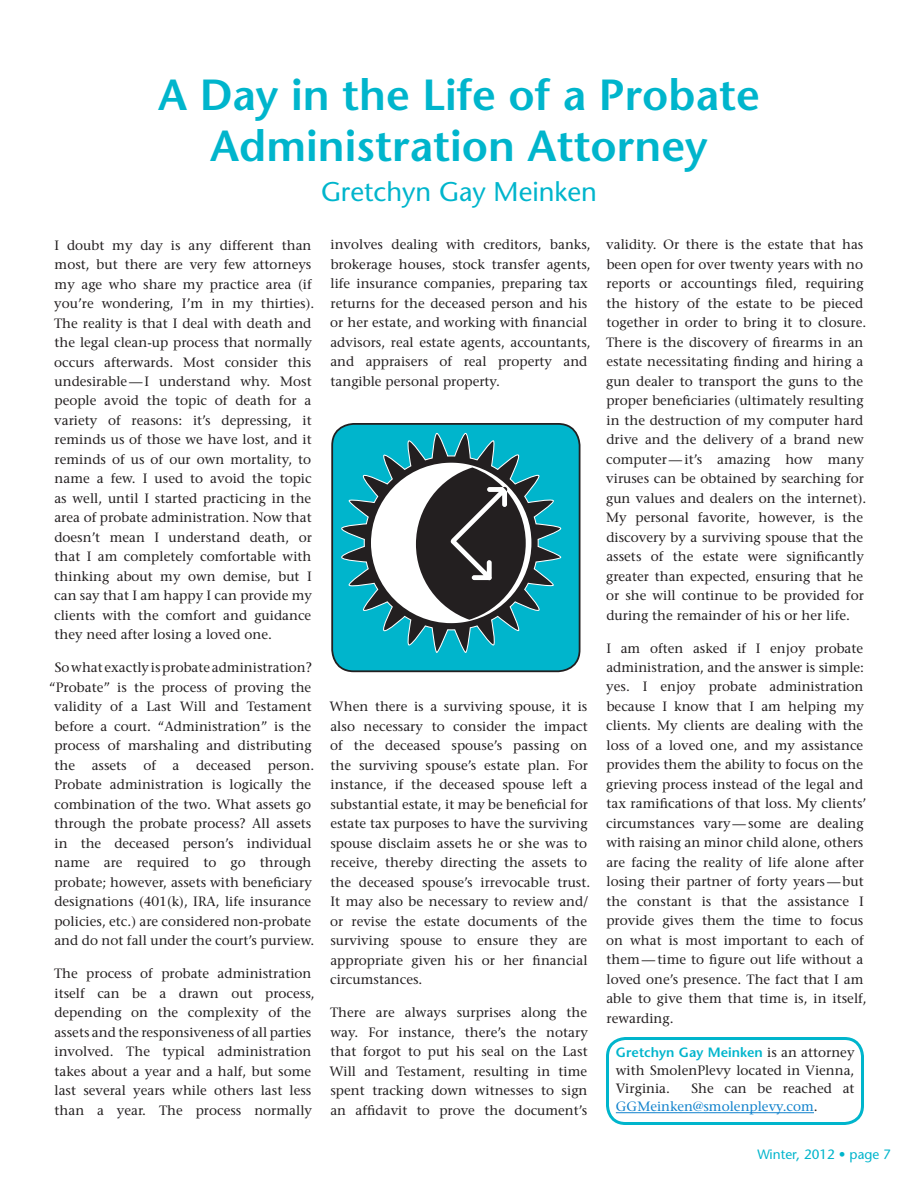
<style>
.page{position:relative;width:918px;height:1188px;background:#fff}
.page>*{position:absolute;margin:0;border:0;box-sizing:border-box;transform-origin:0 0}
.t1{font:600 43.5px/51px "Stone Sans Std";color:#00b5cc;text-align:center}
.t2{font:500 27px "Stone Sans Std";color:#00b5cc}
.t3{font:500 13.5px/19.5px "Stone Serif Std";color:#231f20}
.t4{font:500 13.5px/18px "Stone Serif Std";color:#1182cc}
.t5{font:600 13.5px "Stone Sans Std";color:#00b5cc}
.t6{font:500 13.5px "Stone Sans Std";color:#00b5cc}
.s1{font-family:"Stone Serif Std";font-weight:500;color:#231f20}
.s2{color:#231f20}
</style>
<div class="page">
<div style="left:606px;top:1037px;width:258px;height:88px;border:3px solid #00b5cc;border-radius:18px"></div>
<hr style="left:616px;top:1112px;width:198px;height:1px;background:#1182cc">
<div style="left:332px;top:424px;width:248px;height:247px;background:#00b5cc;border-radius:22px"></div>
<svg style="left:341px;top:433px;width:220px;height:220px"></svg>
<svg style="left:371px;top:463px;width:160px;height:160px;background:#70787a"></svg>
<div style="left:331px;top:423px;width:249px;height:249px;border:2px solid #231f20;border-radius:22px"></div>
<h1 class="t1" style="left:158px;top:69px;width:603px">A Day in the Life of a Probate<br>Administration Attorney</h1>
<h2 class="t2" style="left:321px;top:176px;width:277px">Gretchyn Gay Meinken</h2>
<p class="t3" style="left:54px;top:235px;width:262px">I doubt my day is any different than most, but there are very few attorneys my age who share my practice area (if you’re wondering, I’m in my thirties).<br>The reality is that I deal with death and the legal clean-up process that normally occurs afterwards. Most consider this undesirable— I understand why. Most people avoid the topic of death for a variety of reasons: it’s depressing, it reminds us of those we have lost, and it reminds of us of our own mortality, to name a few. I used to avoid the topic as well, until I started practicing in the area of probate administration. Now that doesn’t mean I understand death, or that I am completely comfortable with thinking about my own demise, but I can say that I am happy I can provide my clients with the comfort and guidance they need after losing a loved one.</p>
<p class="t3" style="left:49px;top:658px;width:267px;text-align:center">So what exactly is probate administration? “Probate” is the process of proving the validity of a Last Will and Testament before a court. “Administration” is the process of marshaling and distributing the assets of a deceased person.<br>Probate administration is logically the combination of the two. What assets go through the probate process? All assets in the deceased person’s individual name are required to go through probate; however, assets with beneficiary designations (401(k), IRA, life insurance policies, etc.) are considered non-probate and do not fall under the court’s purview.</p>
<p class="t3" style="left:54px;top:964px;width:262px">The process of probate administration itself can be a drawn out process, depending on the complexity of the assets and the responsiveness of all parties involved. The typical administration takes about a year and a half, but some last several years while others last less than a year. The process normally</p>
<p class="t3" style="left:606px;top:235px;width:262px">validity. Or there is the estate that has been open for over twenty years with no reports or accountings filed, requiring the history of the estate to be pieced together in order to bring it to closure.<br>There is the discovery of firearms in an estate necessitating finding and hiring a gun dealer to transport the guns to the proper beneficiaries (ultimately resulting in the destruction of my computer hard drive and the delivery of a brand new computer — it’s amazing how many viruses can be obtained by searching for gun values and dealers on the internet).<br>My personal favorite, however, is the discovery by a surviving spouse that the assets of the estate were significantly greater than expected, ensuring that he or she will continue to be provided for during the remainder of his or her life.</p>
<p class="t3" style="left:606px;top:638px;width:262px">I am often asked if I enjoy probate administration, and the answer is simple: yes. I enjoy probate administration because I know that I am helping my clients. My clients are dealing with the loss of a loved one, and my assistance provides them the ability to focus on the grieving process instead of the legal and tax ramifications of that loss. My clients’ circumstances vary — some are dealing with raising an minor child alone, others are facing the reality of life alone after losing their partner of forty years — but the constant is that the assistance I provide gives them the time to focus on what is most important to each of them — time to figure out life without a loved one’s presence. The fact that I am able to give them that time is, in itself, rewarding.</p>
<p class="t5" style="left:616px;top:1045px;width:240px">Gretchyn Gay Meinken <span class="s1">is an attorney</span></p>
<p class="t3" style="left:616px;top:1062px;width:240px;line-height:18px">with SmolenPlevy located in Vienna,<br>Virginia.</p>
<p class="t3" style="left:330px;top:235px;width:262px">involves dealing with creditors, banks, brokerage houses, stock transfer agents, life insurance companies, preparing tax returns for the deceased person and his or her estate, and working with financial advisors, real estate agents, accountants, and appraisers of real property and tangible personal property.</p>
<p class="t3" style="left:330px;top:697px;width:262px">When there is a surviving spouse, it is also necessary to consider the impact of the deceased spouse’s passing on the surviving spouse’s estate plan. For instance, if the deceased spouse left a substantial estate, it may be beneficial for estate tax purposes to have the surviving spouse disclaim assets he or she was to receive, thereby directing the assets to the deceased spouse’s irrevocable trust.<br>It may also be necessary to review and/ or revise the estate documents of the surviving spouse to ensure they are appropriate given his or her financial circumstances.</p>
<p class="t3" style="left:330px;top:1003px;width:260px;text-align:justify">There are always surprises along the way. For instance, there’s the notary that forgot to put his seal on the Last Will and Testament, resulting in time spent tracking down witnesses to sign an affidavit to prove the document’s</p>
<p class="t4" style="left:616px;top:1080px;width:240px;text-indent:76px"><span class="s2">She can be reached at<br></span>GGMeinken@smolenplevy.com<span class="s2">.</span></p>
<p class="t6" style="left:757px;top:1146px;width:135px">Winter, 2012 • page 7</p>
</div>
